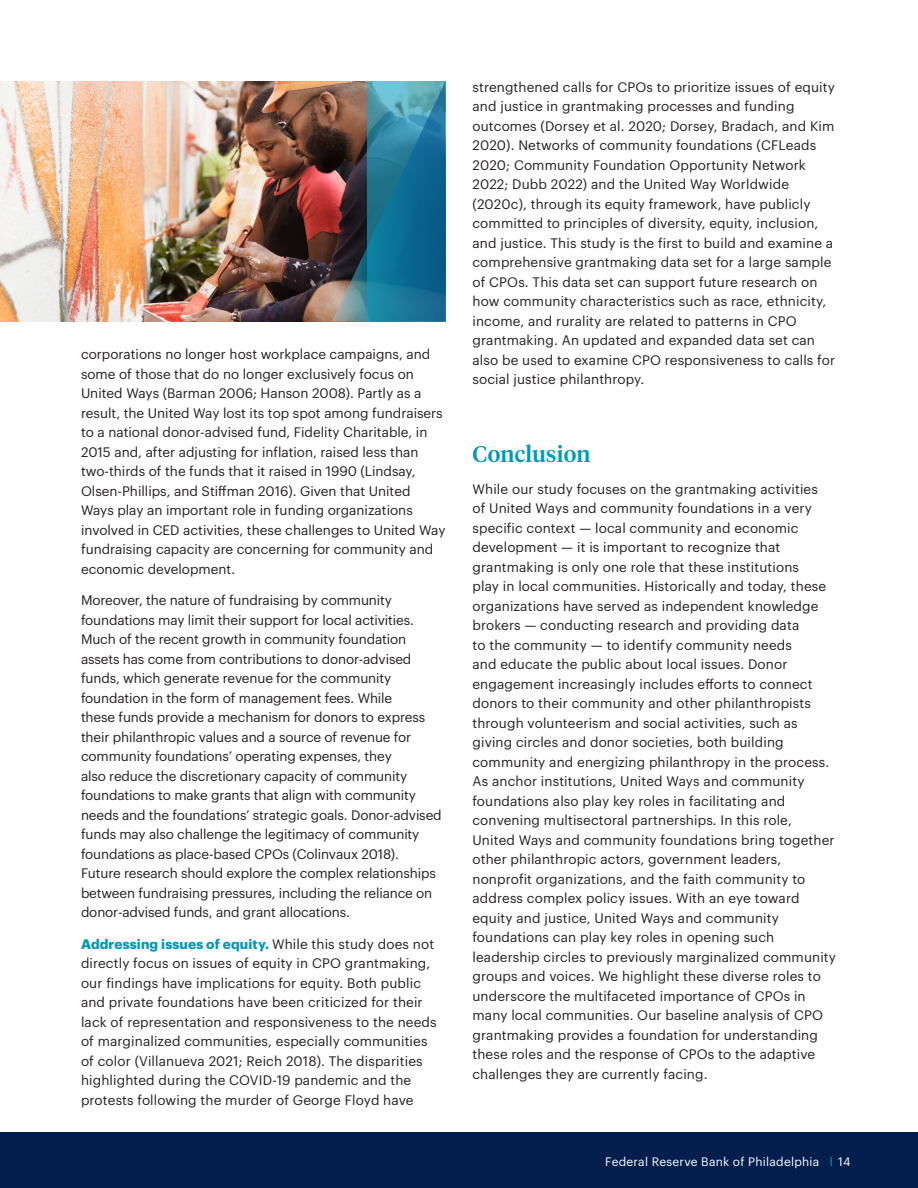
<style>
.page{position:relative;width:918px;height:1188px;background:#fff}
.page>*{position:absolute;margin:0;border:0;box-sizing:border-box;transform-origin:0 0}
.header_1{font:500 22.5px "Tiempos Headline";letter-spacing:.01em;color:#0099bd}
.Body{font:13.5px/19.5px "Graphik";letter-spacing:.01em;color:#231f20}
.Body-2{font:13.5px/19.5px "Graphik";letter-spacing:-.01em;color:#231f20}
.t1{font:12px "Graphik";letter-spacing:.02em;color:#fff}
.s1{font-weight:700;color:#0099bd}
.s2{font-family:"Futura BT";font-weight:500;font-stretch:condensed}
.s3{color:#0099bd}
</style>
<div class="page">
<div style="left:0;top:1132px;width:907px;height:56px;background:#011e4d"></div>
<img style="left:0;top:81px;width:332px;height:240px">
<svg style="left:332px;top:81px;width:114px;height:240px"></svg>
<p class="Body" style="left:81px;top:343px;width:366px">corporations no longer host workplace campaigns, and some of those that do no longer exclusively focus on United Ways (Barman 2006; Hanson 2008). Partly as a result, the United Way lost its top spot among fundraisers to a national donor-advised fund, Fidelity Charitable, in 2015 and, after adjusting for inflation, raised less than two-thirds of the funds that it raised in 1990 (Lindsay, Olsen-Phillips, and Stiffman 2016). Given that United Ways play an important role in funding organizations involved in CED activities, these challenges to United Way fundraising capacity are concerning for community and economic development.</p>
<p class="Body-2" style="left:81px;top:589px;width:362px">Moreover, the nature of fundraising by community foundations may limit their support for local activities.<br>Much of the recent growth in community foundation assets has come from contributions to donor-advised funds, which generate revenue for the community foundation in the form of management fees. While<br>these funds provide a mechanism for donors to express their philanthropic values and a source of revenue for community foundations’ operating expenses, they<br>also reduce the discretionary capacity of community foundations to make grants that align with community needs and the foundations’ strategic goals. Donor-advised funds may also challenge the legitimacy of community foundations as place-based CPOs (Colinvaux 2018).<br>Future research should explore the complex relationships between fundraising pressures, including the reliance on donor-advised funds, and grant allocations.</p>
<p class="Body" style="left:81px;top:933px;width:357px"><span class="s1">Addressing issues of equity.</span> While this study does not directly focus on issues of equity in CPO grantmaking, our findings have implications for equity. Both public and private foundations have been criticized for their lack of representation and responsiveness to the needs of marginalized communities, especially communities of color (Villanueva 2021; Reich 2018). The disparities highlighted during the COVID-19 pandemic and the protests following the murder of George Floyd have</p>
<p class="Body" style="left:472px;top:76px;width:364px">strengthened calls for CPOs to prioritize issues of equity and justice in grantmaking processes and funding outcomes (Dorsey et al. 2020; Dorsey, Bradach, and Kim 2020). Networks of community foundations (CFLeads 2020; Community Foundation Opportunity Network 2022; Dubb 2022) and the United Way Worldwide (2020c), through its equity framework, have publicly committed to principles of diversity, equity, inclusion, and justice. This study is the first to build and examine a comprehensive grantmaking data set for a large sample of CPOs. This data set can support future research on how community characteristics such as race, ethnicity, income, and rurality are related to patterns in CPO grantmaking. An updated and expanded data set can also be used to examine CPO responsiveness to calls for social justice philanthropy.</p>
<p class="header_1" style="left:472px;top:439px;width:120px">Conclusion</p>
<p class="Body" style="left:472px;top:478px;width:365px">While our study focuses on the grantmaking activities<br>of United Ways and community foundations in a very specific context — local community and economic development — it is important to recognize that grantmaking is only one role that these institutions<br>play in local communities. Historically and today, these organizations have served as independent knowledge brokers — conducting research and providing data<br>to the community — to identify community needs<br>and educate the public about local issues. Donor engagement increasingly includes efforts to connect donors to their community and other philanthropists through volunteerism and social activities, such as giving circles and donor societies, both building community and energizing philanthropy in the process.<br>As anchor institutions, United Ways and community foundations also play key roles in facilitating and convening multisectoral partnerships. In this role, United Ways and community foundations bring together other philanthropic actors, government leaders, nonprofit organizations, and the faith community to address complex policy issues. With an eye toward equity and justice, United Ways and community foundations can play key roles in opening such leadership circles to previously marginalized community groups and voices. We highlight these diverse roles to underscore the multifaceted importance of CPOs in many local communities. Our baseline analysis of CPO grantmaking provides a foundation for understanding these roles and the response of CPOs to the adaptive challenges they are currently facing.</p>
<p class="t1" style="left:605px;top:1152px;width:247px">Federal Reserve Bank of Philadelphia <span class="s2">14</span><span class="s3">l</span> 14</p>
<p class="t1" style="left:559px;top:1152px;width:255px">FEDERAL RESERVE BANK OF PHILADELPHIA</p>
</div>
